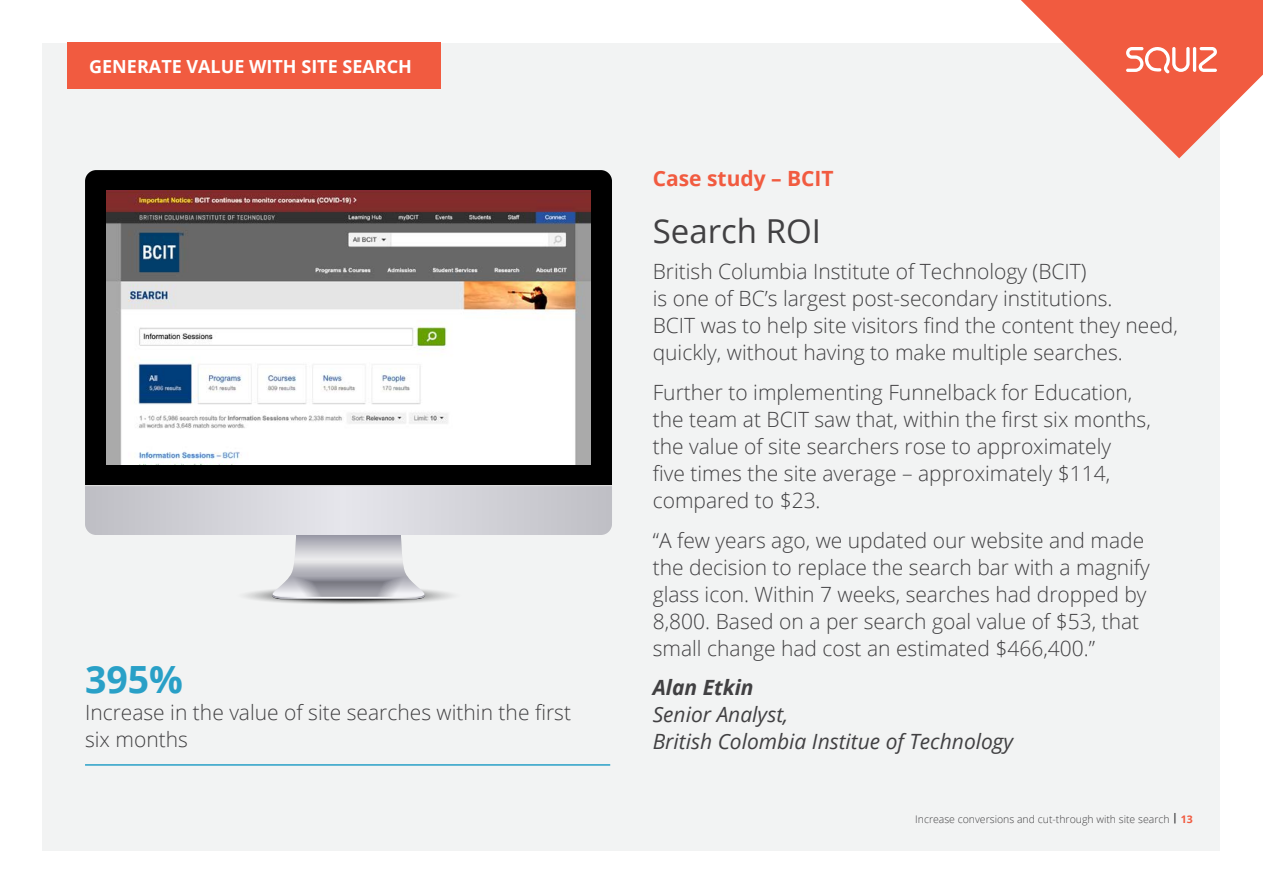
<style>
.page{position:relative;width:1263px;height:893px;background:#fff}
.page>*{position:absolute;margin:0;border:0;box-sizing:border-box;transform-origin:0 0}
.t1{font:700 37.5px "Open Sans";color:#29a0c7}
.t2{font:33px "Open Sans";color:#414042}
.t3{font:300 21px/27px "Open Sans";color:#414042}
.t4{font:italic 21px/27px "Open Sans";color:#414042}
.t5{font:700 21px "Open Sans";color:#f15b40}
.t6{font:italic 700 21px "Open Sans";color:#414042}
.t7{font:700 18px "Open Sans";color:#fff}
.t8{font:300 10.5px "Open Sans";color:#414042}
.s1{font-weight:700}
.s2{font-weight:700;color:#f15b40}
</style>
<div class="page">
<div style="left:43px;top:43px;width:1177px;height:807px;background:#f2f3f3"></div>
<div style="left:85px;top:170px;width:527px;height:315px;background:#000"></div>
<svg style="left:85px;top:485px;width:527px;height:119px"></svg>
<img style="left:106px;top:191px;width:485px;height:273px">
<hr style="left:85px;top:764px;width:525px;height:2px;background:#29a0c7">
<svg style="left:1021px;top:0;width:242px;height:158px"></svg>
<hr style="left:1193px;top:47px;width:3px;height:25px;background:#fff;border-radius:2px">
<div style="left:67px;top:43px;width:373px;height:46px;background:#f15b40"></div>
<p class="t7" style="left:89px;top:54px;width:324px">GENERATE VALUE WITH SITE SEARCH</p>
<h1 class="t1" style="left:85px;top:653px;width:100px">395%</h1>
<p class="t3" style="left:85px;top:698px;width:487px">Increase in the value of site searches within the first six months</p>
<p class="t5" style="left:653px;top:164px;width:182px">Case study – BCIT</p>
<h2 class="t2" style="left:653px;top:209px;width:170px">Search ROI</h2>
<p class="t3" style="left:653px;top:257px;width:527px">British Columbia Institute of Technology (BCIT)<br>is one of BC’s largest post-secondary institutions.<br>BCIT was to help site visitors find the content they need, quickly, without having to make multiple searches.</p>
<p class="t3" style="left:653px;top:378px;width:500px">Further to implementing Funnelback for Education, the team at BCIT saw that, within the first six months, the value of site searchers rose to approximately<br>five times the site average – approximately $114, compared to $23.</p>
<p class="t3" style="left:653px;top:526px;width:498px">“A few years ago, we updated our website and made the decision to replace the search bar with a magnify glass icon. Within 7 weeks, searches had dropped by 8,800. Based on a per search goal value of $53, that small change had cost an estimated $466,400.”</p>
<p class="t6" style="left:653px;top:673px;width:102px">Alan Etkin</p>
<p class="t4" style="left:653px;top:701px;width:362px">Senior Analyst,<br>British Colombia Institue of Technology</p>
<p class="t8" style="left:915px;top:812px;width:279px">Increase conversions and cut-through with site search <span class="s1">|</span> <span class="s2">13</span></p>
</div>
